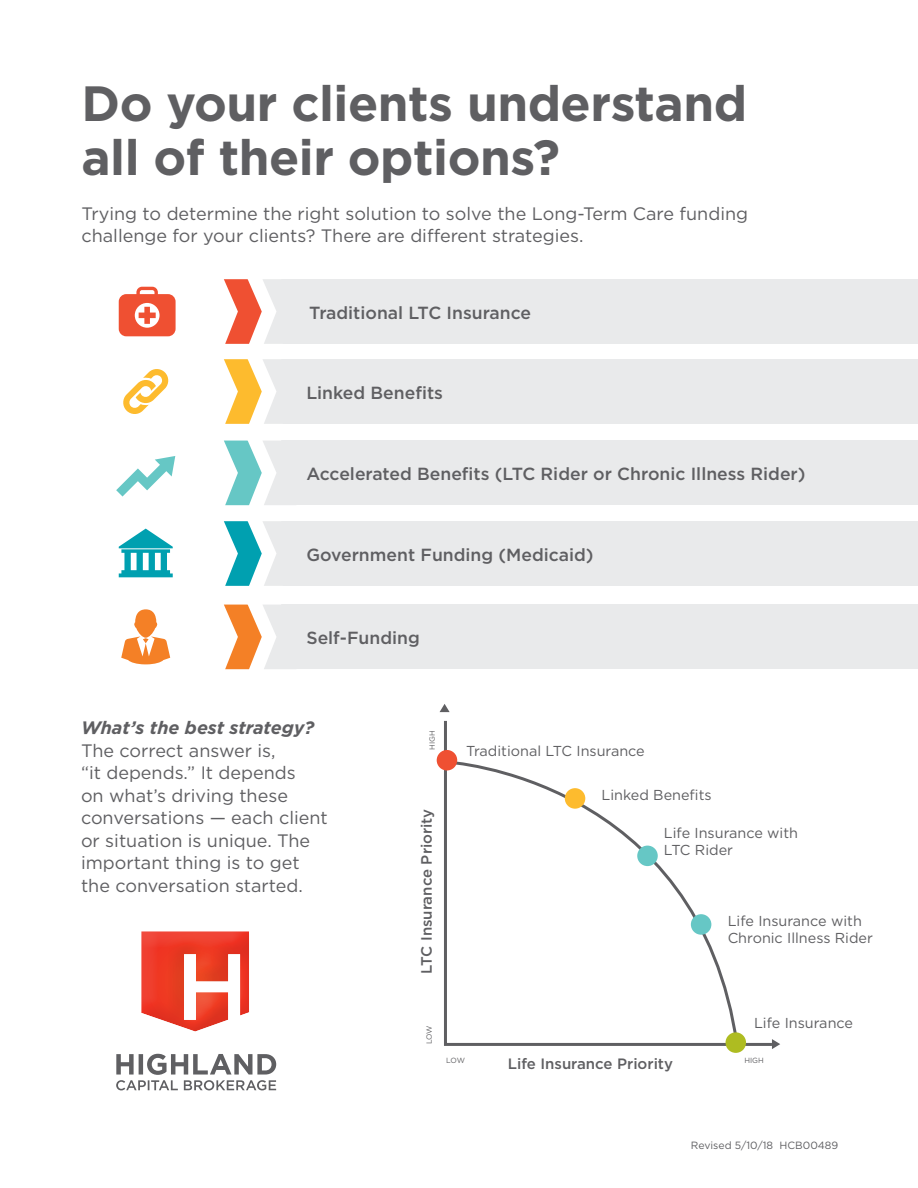
<style>
.page{position:relative;width:918px;height:1188px;background:#fff}
.page>*{position:absolute;margin:0;border:0;box-sizing:border-box;transform-origin:0 0}
.t1{font:700 49.5px/54px "Gotham";letter-spacing:-.01em;color:#5f5f62}
.t2{font:18px/22.5px "Gotham";color:#5f5f62}
.t3{font:italic 700 18px "Gotham";color:#5f5f62}
.t4{font:500 17.55px "Gotham";color:#5f5f62}
.t5{font:500 15px "Gotham";color:#5f5f62}
.t6{font:14.4px/17.2px "Gotham";color:#5f5f62}
.t7{font:10.5px "Gotham";color:#5f5f62}
.t8{font:7.5px "Gotham";color:#5f5f62}
</style>
<div class="page">
<div style="left:272px;top:279px;width:646px;height:65px;background:#e9eaeb"></div>
<div style="left:272px;top:359px;width:646px;height:65px;background:#e9eaeb"></div>
<div style="left:272px;top:441px;width:646px;height:64px;background:#e9eaeb"></div>
<div style="left:272px;top:521px;width:646px;height:65px;background:#e9eaeb"></div>
<div style="left:272px;top:605px;width:646px;height:64px;background:#e9eaeb"></div>
<svg style="left:224px;top:279px;width:52px;height:65px"></svg>
<svg style="left:224px;top:359px;width:52px;height:65px"></svg>
<svg style="left:224px;top:440px;width:85px;height:66px"></svg>
<svg style="left:224px;top:521px;width:52px;height:65px"></svg>
<svg style="left:224px;top:604px;width:85px;height:66px"></svg>
<svg style="left:440px;top:704px;width:10px;height:8px"></svg>
<svg style="left:772px;top:1041px;width:8px;height:8px"></svg>
<svg style="left:442px;top:720px;width:333px;height:327px"></svg>
<div style="left:437px;top:750px;width:20px;height:20px;background:#ef5032;border-radius:50%"></div>
<div style="left:726px;top:1032px;width:20px;height:21px;background:#aebc21;border-radius:50%"></div>
<svg style="left:119px;top:287px;width:57px;height:49px"></svg>
<svg style="left:116px;top:456px;width:59px;height:41px"></svg>
<svg style="left:123px;top:369px;width:46px;height:45px"></svg>
<svg style="left:119px;top:529px;width:54px;height:48px"></svg>
<svg style="left:121px;top:609px;width:49px;height:55px"></svg>
<svg style="left:116px;top:1054px;width:160px;height:36px"></svg>
<div style="left:138px;top:930px;width:113px;height:106px;background:#231f20;opacity:.09"></div>
<p class="t1" style="left:81px;top:76px;width:667px">Do your clients understand all of their options?</p>
<p class="t2" style="left:81px;top:202px;width:668px">Trying to determine the right solution to solve the Long-Term Care funding challenge for your clients? There are different strategies.</p>
<p class="t4" style="left:309px;top:301px;width:223px">Traditional LTC Insurance</p>
<p class="t4" style="left:306px;top:381px;width:138px">Linked Benefits</p>
<p class="t4" style="left:306px;top:462px;width:501px">Accelerated Benefits (LTC Rider or Chronic Illness Rider)</p>
<p class="t4" style="left:306px;top:543px;width:289px">Government Funding (Medicaid)</p>
<p class="t4" style="left:306px;top:626px;width:115px">Self-Funding</p>
<p class="t3" style="left:81px;top:716px;width:235px">What’s the best strategy?</p>
<p class="t2" style="left:81px;top:739px;width:248px">The correct answer is,<br>“it depends.” It depends<br>on what’s driving these conversations — each client or situation is unique. The important thing is to get the conversation started.</p>
<p class="t8" style="left:427px;top:750px;width:21px;rotate:-90deg">HIGH</p>
<p class="t5" style="left:417px;top:974px;width:167px;rotate:-90deg">LTC Insurance Priority</p>
<p class="t6" style="left:466px;top:742px;width:180px">Traditional LTC Insurance</p>
<p class="t6" style="left:601px;top:786px;width:112px">Linked Benefits</p>
<p class="t6" style="left:664px;top:824px;width:136px">Life Insurance with<br>LTC Rider</p>
<p class="t6" style="left:728px;top:912px;width:147px">Life Insurance with<br>Chronic Illness Rider</p>
<p class="t8" style="left:424px;top:1044px;width:20px;rotate:-90deg">LOW</p>
<p class="t6" style="left:754px;top:1014px;width:100px">Life Insurance</p>
<p class="t8" style="left:446px;top:1055px;width:20px">LOW</p>
<p class="t8" style="left:744px;top:1055px;width:21px">HIGH</p>
<p class="t5" style="left:508px;top:1053px;width:167px">Life Insurance Priority</p>
<p class="t7" style="left:691px;top:1138px;width:149px">Revised 5/10/18 HCB00489</p>
</div>
